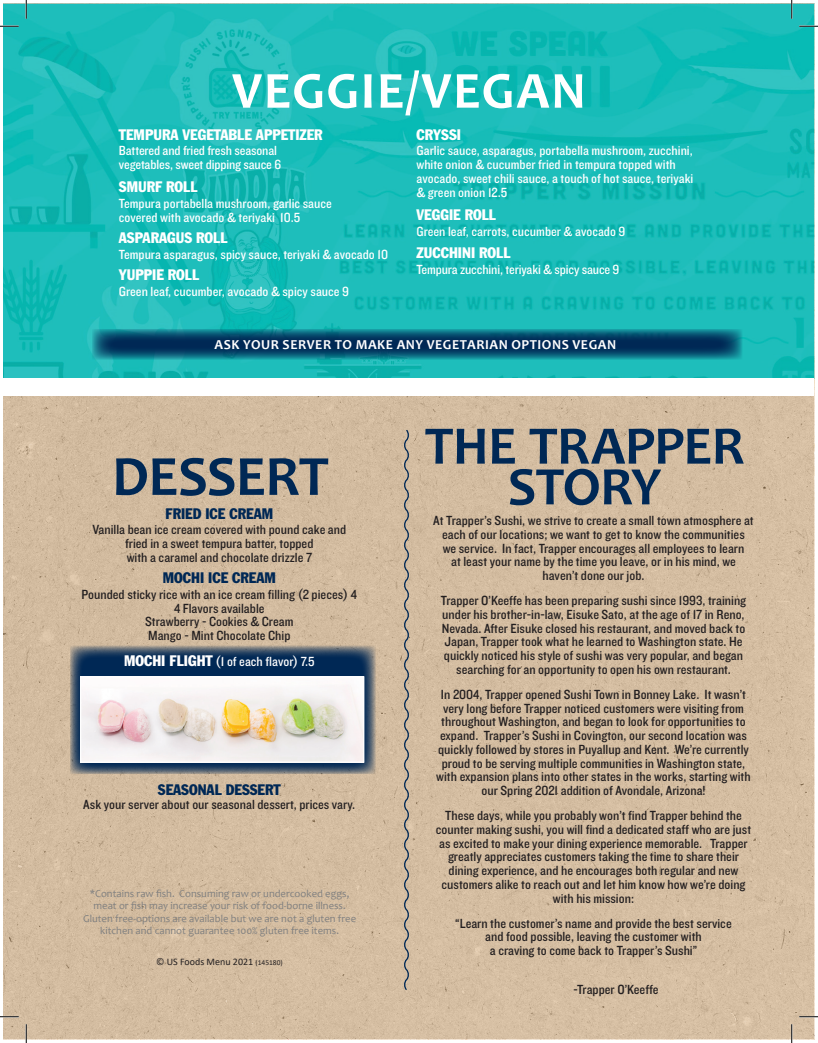
<style>
.page{position:relative;width:818px;height:1043px;background:#fff}
.page>*{position:absolute;margin:0;border:0;box-sizing:border-box;transform-origin:0 0}
.t1{font:700 57.25px "Candara";letter-spacing:-.01em;color:#002855}
.t2{font:700 54.75px/40.8px "Candara";letter-spacing:-.01em;color:#002855;text-align:center}
.t3{font:700 52.5px "Candara";letter-spacing:.03em;color:#fff}
.item_names{font:condensed 15px "Franklin Gothic Std";color:#fff}
.item_names-2{font:condensed 15px "Franklin Gothic Std";color:#002855}
.descriptions{font:condensed 15px "Franklin Gothic Std";color:#002855}
.descriptions-2{font:13.75px/13.8px "Knockout 30 Junior Welterwt";color:#231f20;text-align:center}
.descriptions-3{font:13.75px "Knockout 30 Junior Welterwt";color:#fff}
.item_names-3{font:13.75px/13.8px "Knockout 30 Junior Welterwt";color:#fff}
.item_names-4{font:700 13.75px "Candara";letter-spacing:.04em;color:#fff}
.t4{font:10.62px/12.5px "Candara";color:#808080;text-align:center}
.descriptions-4{font:10px "Calibri";color:#231f20}
.s1{font-family:"Franklin Gothic Std";font-stretch:condensed;font-size:15px}
.s2{font-size:7.5px}
</style>
<div class="page">
<div style="left:4px;top:396px;width:810px;height:643px;background:#d4bda1"></div>
<img style="left:4px;top:4px;width:810px;height:374px">
<svg style="left:70px;top:645px;width:305px;height:129px;background:#364e69"></svg>
<img style="left:82px;top:678px;width:280px;height:82px">
<div style="left:80px;top:676px;width:284px;height:86px;border:1px solid #fff"></div>
<svg style="left:402px;top:428px;width:9px;height:563px;background:#b1a494"></svg>
<svg style="left:92px;top:329px;width:650px;height:30px;background:#074f6f"></svg>
<svg style="left:0;top:25px;width:19px;height:2px"></svg>
<svg style="left:799px;top:25px;width:19px;height:2px"></svg>
<svg style="left:0;top:1015px;width:19px;height:2px"></svg>
<svg style="left:799px;top:1015px;width:19px;height:2px"></svg>
<svg style="left:25px;top:0;width:2px;height:19px"></svg>
<svg style="left:25px;top:1024px;width:2px;height:18px"></svg>
<svg style="left:790px;top:0;width:2px;height:19px"></svg>
<svg style="left:790px;top:1024px;width:2px;height:18px"></svg>
<p class="t3" style="left:232px;top:58px;width:355px">VEGGIE/VEGAN</p>
<p class="item_names" style="left:119px;top:125px;width:205px">TEMPURA VEGETABLE APPETIZER</p>
<p class="item_names-3" style="left:119px;top:143px;width:164px">Battered and fried fresh seasonal vegetables, sweet dipping sauce 6</p>
<p class="item_names" style="left:119px;top:178px;width:80px">SMURF ROLL</p>
<p class="descriptions-3" style="left:119px;top:194px;width:214px">Tempura portabella mushroom, garlic sauce</p>
<p class="descriptions-3" style="left:119px;top:208px;width:183px">covered with avocado &amp; teriyaki 10.5</p>
<p class="item_names" style="left:119px;top:228px;width:110px">ASPARAGUS ROLL</p>
<p class="descriptions-3" style="left:119px;top:245px;width:271px">Tempura asparagus, spicy sauce, teriyaki &amp; avocado 10</p>
<p class="item_names" style="left:119px;top:265px;width:82px">YUPPIE ROLL</p>
<p class="descriptions-3" style="left:119px;top:282px;width:232px">Green leaf, cucumber, avocado &amp; spicy sauce 9</p>
<p class="item_names" style="left:416px;top:125px;width:46px">CRYSSI</p>
<p class="item_names-3" style="left:416px;top:143px;width:278px">Garlic sauce, asparagus, portabella mushroom, zucchini, white onion &amp; cucumber fried in tempura topped with avocado, sweet chili sauce, a touch of hot sauce, teriyaki &amp; green onion 12.5</p>
<p class="item_names" style="left:416px;top:205px;width:81px">VEGGIE ROLL</p>
<p class="descriptions-3" style="left:416px;top:222px;width:210px">Green leaf, carrots, cucumber &amp; avocado 9</p>
<p class="item_names" style="left:416px;top:243px;width:96px">ZUCCHINI ROLL</p>
<p class="descriptions-3" style="left:416px;top:260px;width:204px">Tempura zucchini, teriyaki &amp; spicy sauce 9</p>
<p class="item_names-4" style="left:214px;top:336px;width:403px">ASK YOUR SERVER TO MAKE ANY VEGETARIAN OPTIONS VEGAN</p>
<p class="t1" style="left:112px;top:440px;width:218px">DESSERT</p>
<p class="item_names-2" style="left:165px;top:504px;width:109px">FRIED ICE CREAM</p>
<p class="descriptions-2" style="left:92px;top:522px;width:255px">Vanilla bean ice cream covered with pound cake and fried in a sweet tempura batter, topped<br>with a caramel and chocolate drizzle 7</p>
<p class="item_names-2" style="left:163px;top:568px;width:115px">MOCHI ICE CREAM</p>
<p class="descriptions-2" style="left:82px;top:586px;width:277px">Pounded sticky rice with an ice cream filling (2 pieces) 4<br>4 Flavors available</p>
<p class="descriptions-2" style="left:145px;top:614px;width:150px;text-align:left">Strawberry - Cookies &amp; Cream<br>Mango - Mint Chocolate Chip</p>
<p class="descriptions-3" style="left:124px;top:652px;width:192px"><span class="s1">MOCHI FLIGHT</span> (1 of each flavor) 7.5</p>
<p class="descriptions" style="left:158px;top:780px;width:124px">SEASONAL DESSERT</p>
<p class="descriptions-2" style="left:83px;top:796px;width:273px">Ask your server about our seasonal dessert, prices vary.</p>
<p class="t4" style="left:90px;top:887px;width:261px">*Contains raw fish. Consuming raw or undercooked eggs, meat or fish may increase your risk of food-borne illness.</p>
<p class="t4" style="left:83px;top:912px;width:274px">Gluten free-options are available but we are not a gluten free kitchen and cannot guarantee 100% gluten free items.</p>
<p class="descriptions-4" style="left:156px;top:954px;width:128px">© US Foods Menu 2021 <span class="s2">(145180)</span></p>
<p class="t2" style="left:424px;top:425px;width:321px">THE TRAPPER<br>STORY</p>
<p class="descriptions-2" style="left:433px;top:513px;width:322px">At Trapper’s Sushi, we strive to create a small town atmosphere at each of our locations; we want to get to know the communities<br>we service. In fact, Trapper encourages all employees to learn<br>at least your name by the time you leave, or in his mind, we haven’t done our job.</p>
<p class="descriptions-2" style="left:441px;top:593px;width:307px">Trapper O’Keeffe has been preparing sushi since 1993, training under his brother-in-law, Eisuke Sato, at the age of 17 in Reno, Nevada. After Eisuke closed his restaurant, and moved back to Japan, Trapper took what he learned to Washington state. He quickly noticed his style of sushi was very popular, and began searching for an opportunity to open his own restaurant.</p>
<p class="descriptions-2" style="left:436px;top:686px;width:316px">In 2004, Trapper opened Sushi Town in Bonney Lake. It wasn’t very long before Trapper noticed customers were visiting from throughout Washington, and began to look for opportunities to expand. Trapper’s Sushi in Covington, our second location was quickly followed by stores in Puyallup and Kent. We’re currently proud to be serving multiple communities in Washington state, with expansion plans into other states in the works, starting with our Spring 2021 addition of Avondale, Arizona!</p>
<p class="descriptions-2" style="left:436px;top:808px;width:317px">These days, while you probably won’t find Trapper behind the counter making sushi, you will find a dedicated staff who are just as excited to make your dining experience memorable. Trapper greatly appreciates customers taking the time to share their dining experience, and he encourages both regular and new customers alike to reach out and let him know how we’re doing with his mission:</p>
<p class="descriptions-2" style="left:455px;top:915px;width:278px">“Learn the customer’s name and provide the best service and food possible, leaving the customer with<br>a craving to come back to Trapper’s Sushi”</p>
<p class="descriptions-2" style="left:573px;top:981px;width:86px">-Trapper O’Keeffe</p>
</div>
